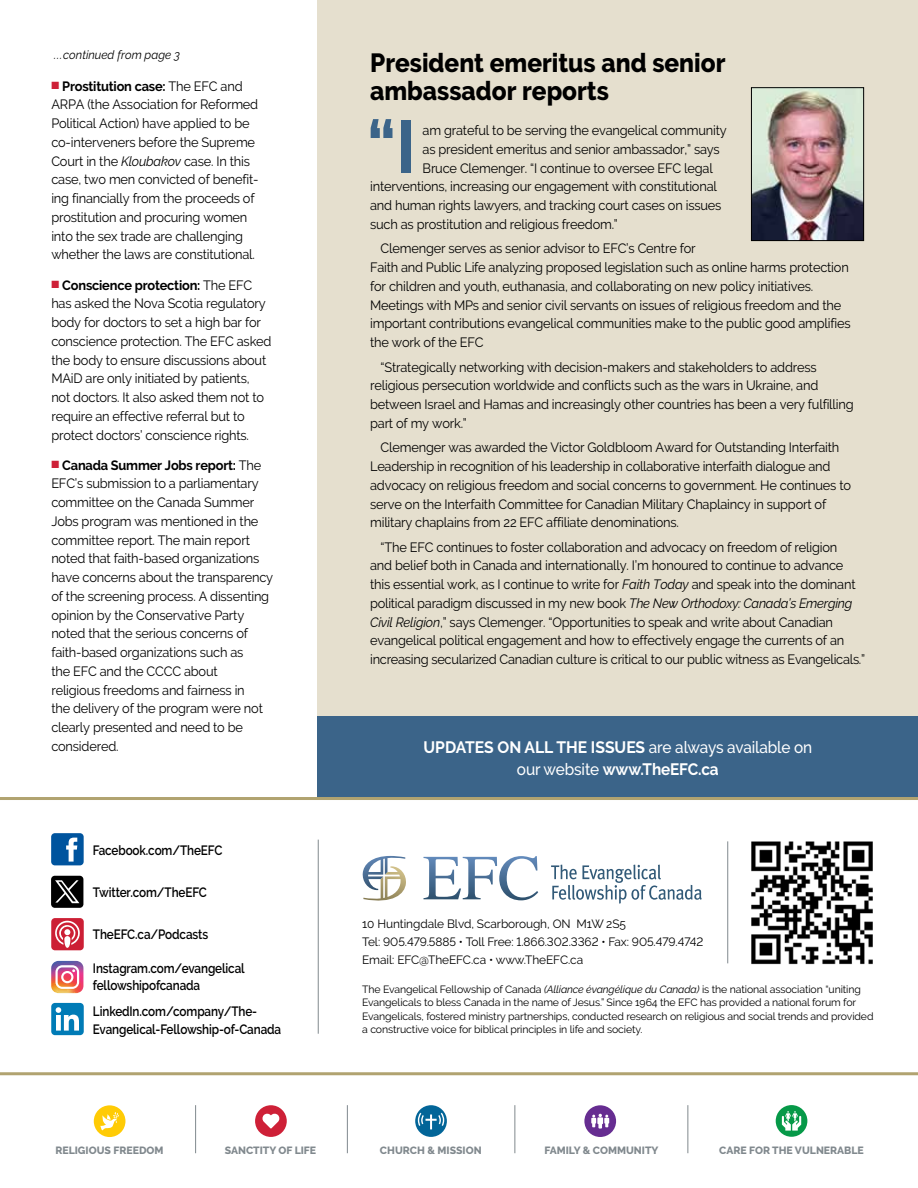
<style>
.page{position:relative;width:918px;height:1188px;background:#fff}
.page>*{position:absolute;margin:0;border:0;box-sizing:border-box;transform-origin:0 0}
.t1{font:700 73.5px "Raleway";color:#3b6489;scale:.92 1}
.t2{font:800 26.25px/28px "Raleway";color:#000;scale:.93 1}
.t3{font:700 16.5px/21.8px "Raleway";letter-spacing:-.005em;color:#fff;text-align:center;scale:.95 1}
.t4{font:13.5px/18.8px "Raleway";letter-spacing:-.015em;color:#000;scale:.95 1}
.t5{font:600 13.5px/17.7px "Raleway";letter-spacing:-.01em;color:#000;scale:.87 1}
.t6{font:12px/18px "Raleway";letter-spacing:-.005em;color:#000}
.t7{font:italic 12px "Raleway";color:#000;scale:.96 1}
.t8{font:10.5px/13.5px "Raleway";letter-spacing:-.01em;color:#000}
.t9{font:800 10.5px "Raleway";color:#81898e}
.s1{color:#ce2037}
.s2{font-weight:700}
.s3{font-style:italic}
.s4{font-weight:500}
</style>
<div class="page">
<div style="left:318px;top:0;width:600px;height:722px;background:#e5dfce"></div>
<div style="left:318px;top:716px;width:600px;height:83px;background:#3b6489"></div>
<hr style="left:0;top:1072px;width:918px;height:3px;background:#b1a370">
<div style="left:94px;top:1105px;width:31px;height:32px;background:#ffcb05;border-radius:50%"></div>
<svg style="left:100px;top:1112px;width:19px;height:18px"></svg>
<div style="left:776px;top:1105px;width:31px;height:32px;background:#069948;border-radius:50%"></div>
<svg style="left:782px;top:1111px;width:19px;height:20px"></svg>
<div style="left:255px;top:1105px;width:32px;height:32px;background:#ce2037;border-radius:50%"></div>
<svg style="left:262px;top:1113px;width:18px;height:16px"></svg>
<svg style="left:415px;top:1105px;width:32px;height:32px"></svg>
<svg style="left:418px;top:1113px;width:26px;height:16px"></svg>
<div style="left:584px;top:1105px;width:32px;height:32px;background:#662d91;border-radius:50%"></div>
<svg style="left:591px;top:1114px;width:18px;height:15px"></svg>
<hr style="left:195px;top:1105px;width:1px;height:48px;background:#81898e">
<hr style="left:347px;top:1105px;width:1px;height:48px;background:#81898e">
<hr style="left:514px;top:1105px;width:1px;height:48px;background:#81898e">
<hr style="left:687px;top:1105px;width:1px;height:48px;background:#81898e">
<hr style="left:727px;top:841px;width:1px;height:122px;background:#81898e">
<hr style="left:318px;top:840px;width:1px;height:194px;background:#81898e">
<svg style="left:362px;top:856px;width:44px;height:45px"></svg>
<svg style="left:423px;top:856px;width:115px;height:44px"></svg>
<svg style="left:551px;top:865px;width:151px;height:39px"></svg>
<div style="left:51px;top:833px;width:33px;height:32px;background:#00549e;border-radius:4px"></div>
<svg style="left:66px;top:838px;width:11px;height:24px"></svg>
<svg style="left:51px;top:961px;width:32px;height:32px"></svg>
<div style="left:51px;top:1003px;width:33px;height:32px;background:#007bb6;border-radius:4px"></div>
<svg style="left:56px;top:1007px;width:23px;height:24px"></svg>
<div style="left:51px;top:918px;width:33px;height:32px;background:#cc1f35;border-radius:4px"></div>
<svg style="left:55px;top:920px;width:25px;height:28px"></svg>
<img style="left:751px;top:841px;width:122px;height:124px">
<div style="left:51px;top:876px;width:32px;height:32px;background:#000;border-radius:4px"></div>
<svg style="left:55px;top:880px;width:24px;height:23px"></svg>
<img style="left:753px;top:89px;width:109px;height:150px">
<div style="left:751px;top:87px;width:113px;height:154px;border:1px solid #000"></div>
<hr style="left:0;top:797px;width:918px;height:3px;background:#b1a370">
<p class="t7" style="left:54px;top:48px;width:133px">...continued from page 3</p>
<p class="t4" style="left:51px;top:77px;width:220px"><span class="s1">■</span> <span class="s2">Prostitution case:</span> The EFC and ARPA (the Association for Reformed Political Action) have applied to be co-interveners before the Supreme Court in the <span class="s3">Kloubakov</span> case. In this case, two men convicted of benefit&shy;ing financially from the proceeds of prostitution and procuring women into the sex trade are challenging whether the laws are constitutional.</p>
<p class="t4" style="left:51px;top:275px;width:233px"><span class="s1">■</span> <span class="s2">Conscience protection:</span> The EFC has asked the Nova Scotia regulatory body for doctors to set a high bar for conscience protection. The EFC asked the body to ensure discussions about MAiD are only initiated by patients, not doctors. It also asked them not to require an effective referral but to protect doctors’ conscience rights.</p>
<p class="t4" style="left:51px;top:455px;width:235px"><span class="s1">■</span> <span class="s2">Canada Summer Jobs report:</span> The<br>EFC’s submission to a parliamentary committee on the Canada Summer<br>Jobs program was mentioned in the committee report. The main report noted that faith-based organizations have concerns about the transparency of the screening process. A dissenting opinion by the Conservative Party noted that the serious concerns of faith-based organizations such as<br>the EFC and the CCCC about<br>religious freedoms and fairness in<br>the delivery of the program were not clearly presented and need to be considered.</p>
<p class="t5" style="left:93px;top:842px;width:150px">Facebook.com/TheEFC</p>
<p class="t5" style="left:93px;top:884px;width:132px">Twitter.com/TheEFC</p>
<p class="t5" style="left:93px;top:926px;width:134px">TheEFC.ca/Podcasts</p>
<p class="t5" style="left:93px;top:959px;width:176px">Instagram.com/evangelical fellowshipofcanada</p>
<p class="t5" style="left:93px;top:1002px;width:218px">LinkedIn.com/company/The-<br>Evangelical-Fellowship-of-Canada</p>
<h2 class="t2" style="left:370px;top:49px;width:384px">President emeritus and senior ambassador reports</h2>
<p class="t4" style="left:423px;top:121px;width:322px">am grateful to be serving the evangelical community</p>
<p class="t4" style="left:423px;top:140px;width:314px">as president emeritus and senior ambassador,” says</p>
<p class="t4" style="left:423px;top:159px;width:307px">Bruce Clemenger. “I continue to oversee EFC legal</p>
<p class="t4" style="left:370px;top:177px;width:367px">interventions, increasing our engagement with constitutional</p>
<p class="t4" style="left:370px;top:196px;width:371px">and human rights lawyers, and tracking court cases on issues</p>
<p class="t4" style="left:370px;top:215px;width:262px">such as prostitution and religious freedom.”</p>
<p class="t4" style="left:370px;top:239px;width:507px;text-indent:11px">Clemenger serves as senior advisor to EFC’s Centre for<br>Faith and Public Life analyzing proposed legislation such as online harms protection for children and youth, euthanasia, and collaborating on new policy initiatives.<br>Meetings with MPs and senior civil servants on issues of religious freedom and the important contributions evangelical communities make to the public good amplifies the work of the EFC</p>
<p class="t4" style="left:370px;top:357px;width:511px;text-indent:11px">“Strategically networking with decision-makers and stakeholders to address religious persecution worldwide and conflicts such as the wars in Ukraine, and between Israel and Hamas and increasingly other countries has been a very fulfilling part of my work.”</p>
<p class="t4" style="left:370px;top:438px;width:508px;text-indent:11px">Clemenger was awarded the Victor Goldbloom Award for Outstanding Interfaith Leadership in recognition of his leadership in collaborative interfaith dialogue and advocacy on religious freedom and social concerns to government. He continues to serve on the Interfaith Committee for Canadian Military Chaplaincy in support of military chaplains from 22 EFC affiliate denominations.</p>
<p class="t4" style="left:370px;top:538px;width:523px;text-indent:11px">“The EFC continues to foster collaboration and advocacy on freedom of religion<br>and belief both in Canada and internationally. I’m honoured to continue to advance this essential work, as I continue to write for <span class="s3">Faith Today</span> and speak into the dominant political paradigm discussed in my new book <span class="s3">The New Orthodoxy: Canada’s Emerging Civil Religion</span>,” says Clemenger. “Opportunities to speak and write about Canadian evangelical political engagement and how to effectively engage the currents of an increasing secularized Canadian culture is critical to our public witness as Evangelicals.”</p>
<h1 class="t1" style="left:367px;top:105px;width:54px">“I</h1>
<p class="t3" style="left:423px;top:736px;width:411px">UPDATES ON ALL THE ISSUES <span class="s4">are always available on our website</span> www.TheEFC.ca</p>
<p class="t6" style="left:362px;top:914px;width:343px">10 Huntingdale Blvd, Scarborough, ON M1W 2S5<br>Tel: 905.479.5885 • Toll Free: 1.866.302.3362 • Fax: 905.479.4742<br>Email: EFC@TheEFC.ca • www.TheEFC.ca</p>
<p class="t8" style="left:362px;top:982px;width:513px">The Evangelical Fellowship of Canada <span class="s3">(Alliance évangélique du Canada)</span> is the national association “uniting Evangelicals to bless Canada in the name of Jesus.” Since 1964 the EFC has provided a national forum for Evangelicals, fostered ministry partnerships, conducted research on religious and social trends and provided a constructive voice for biblical principles in life and society.</p>
<p class="t9" style="left:55px;top:1144px;width:110px">RELIGIOUS FREEDOM</p>
<p class="t9" style="left:225px;top:1144px;width:93px">SANCTITY OF LIFE</p>
<p class="t9" style="left:380px;top:1144px;width:103px">CHURCH &amp; MISSION</p>
<p class="t9" style="left:545px;top:1144px;width:116px">FAMILY &amp; COMMUNITY</p>
<p class="t9" style="left:719px;top:1144px;width:146px">CARE FOR THE VULNERABLE</p>
</div>
